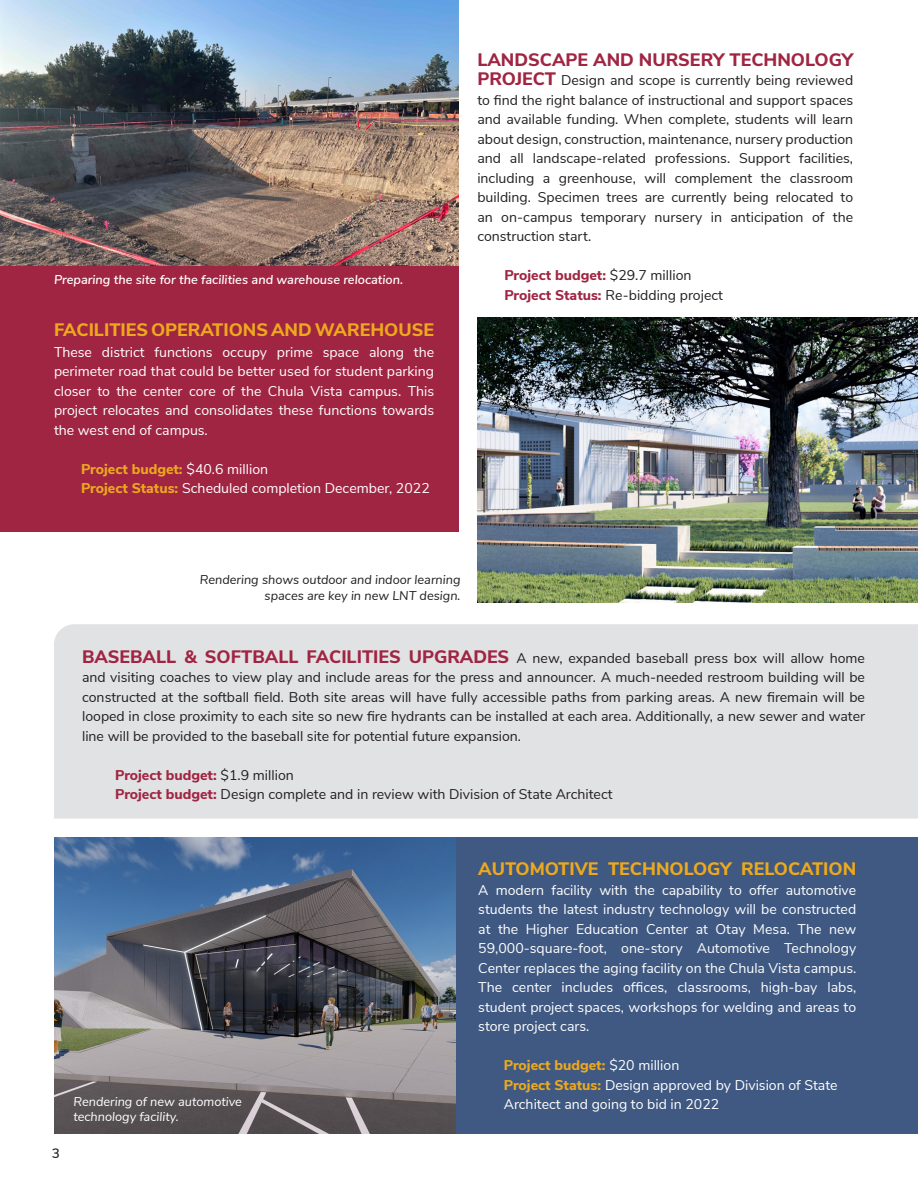
<style>
.page{position:relative;width:918px;height:1188px;background:#fff}
.page>*{position:absolute;margin:0;border:0;box-sizing:border-box;transform-origin:0 0}
._1_Nunito_Body_Text{font:800 18px "Nunito Sans";color:#eda91e}
._1_Nunito_Body_Text-2{font:800 18px "Nunito Sans";color:#a02542}
._1_Nunito_Body_Text-3{font:14.1px/19.5px "Nunito Sans";color:#231f20;text-align:justify}
._1_Nunito_Body_Text-4{font:14.1px/19.5px "Nunito Sans";color:#fff;text-align:justify}
._1_Nunito_Body_Text-5{font:800 14.1px "Nunito Sans";color:#a02542}
._1_Nunito_Body_Text-6{font:800 14.1px "Nunito Sans";color:#eda91e}
._1_Nunito_Body_Text-7{font:600 13.5px "Nunito Sans";color:#231f20}
.Nunito_Body_Text{font:italic 12.75px/15.3px "Nunito Sans";color:#231f20;text-align:right}
.Nunito_Body_Text-2{font:italic 600 12.75px "Nunito Sans";color:#fff}
.Nunito_Body_Text-3{font:italic 12.75px/15.3px "Nunito Sans";color:#fff}
.s1{font-weight:400;color:#fff}
.s2{font-weight:800;color:#eda91e}
.s3{font-weight:800;font-size:18px;color:#a02542}
.s4{font-weight:400;color:#231f20}
.s5{font-weight:800;color:#a02542}
</style>
<div class="page">
<div style="left:421px;top:837px;width:497px;height:297px;background:#3f5982"></div>
<div style="left:0;top:240px;width:459px;height:291px;background:#a02542"></div>
<img style="left:477px;top:318px;width:441px;height:285px">
<div style="left:54px;top:624px;width:864px;height:195px;background:#e1e2e4"></div>
<img style="left:54px;top:837px;width:402px;height:297px">
<img style="left:0;top:0;width:459px;height:266px">
<p class="Nunito_Body_Text-2" style="left:54px;top:270px;width:351px">Preparing the site for the facilities and warehouse relocation.</p>
<p class="_1_Nunito_Body_Text" style="left:54px;top:316px;width:382px">FACILITIES OPERATIONS AND WAREHOUSE</p>
<p class="_1_Nunito_Body_Text-4" style="left:54px;top:341px;width:382px">These district functions occupy prime space along the perimeter road that could be better used for student parking closer to the center core of the Chula Vista campus. This project relocates and consolidates these functions towards the west end of campus.</p>
<p class="_1_Nunito_Body_Text-6" style="left:81px;top:458px;width:189px">Project budget: <span class="s1">$40.6 million</span></p>
<p class="_1_Nunito_Body_Text-4" style="left:81px;top:478px;width:350px"><span class="s2">Project Status:</span> Scheduled completion December, 2022</p>
<p class="_1_Nunito_Body_Text-2" style="left:477px;top:46px;width:377px">LANDSCAPE AND NURSERY TECHNOLOGY</p>
<p class="_1_Nunito_Body_Text-3" style="left:477px;top:70px;width:377px"><span class="s3">PROJECT</span> Design and scope is currently being reviewed to find the right balance of instructional and support spaces and available funding. When complete, students will learn about design, construction, maintenance, nursery production and all landscape-related professions. Support facilities, including a greenhouse, will complement the classroom building. Specimen trees are currently being relocated to an on-campus temporary nursery in anticipation of the construction start.</p>
<p class="_1_Nunito_Body_Text-5" style="left:504px;top:265px;width:189px">Project budget: <span class="s4">$29.7 million</span></p>
<p class="_1_Nunito_Body_Text-3" style="left:504px;top:284px;width:220px"><span class="s5">Project Status:</span> Re-bidding project</p>
<p class="Nunito_Body_Text" style="left:200px;top:571px;width:262px">Rendering shows outdoor and indoor learning spaces are key in new LNT design.</p>
<p class="_1_Nunito_Body_Text-3" style="left:82px;top:647px;width:785px"><span class="s3">BASEBALL &amp; SOFTBALL FACILITIES UPGRADES</span> A new, expanded baseball press box will allow home and visiting coaches to view play and include areas for the press and announcer. A much-needed restroom building will be constructed at the softball field. Both site areas will have fully accessible paths from parking areas. A new firemain will be looped in close proximity to each site so new fire hydrants can be installed at each area. Additionally, a new sewer and water line will be provided to the baseball site for potential future expansion.</p>
<p class="_1_Nunito_Body_Text-5" style="left:115px;top:764px;width:180px">Project budget: <span class="s4">$1.9 million</span></p>
<p class="_1_Nunito_Body_Text-3" style="left:115px;top:784px;width:499px"><span class="s5">Project budget:</span> Design complete and in review with Division of State Architect</p>
<p class="_1_Nunito_Body_Text-7" style="left:52px;top:1144px;width:10px">3</p>
<p class="Nunito_Body_Text-3" style="left:73px;top:1093px;width:170px">Rendering of new automotive technology facility.</p>
<p class="_1_Nunito_Body_Text" style="left:478px;top:856px;width:379px">AUTOMOTIVE TECHNOLOGY RELOCATION</p>
<p class="_1_Nunito_Body_Text-4" style="left:478px;top:879px;width:379px">A modern facility with the capability to offer automotive students the latest industry technology will be constructed at the Higher Education Center at Otay Mesa. The new 59,000-square-foot, one-story Automotive Technology Center replaces the aging facility on the Chula Vista campus.<br>The center includes offices, classrooms, high-bay labs, student project spaces, workshops for welding and areas to store project cars.</p>
<p class="_1_Nunito_Body_Text-6" style="left:504px;top:1055px;width:177px">Project budget: <span class="s1">$20 million</span></p>
<p class="_1_Nunito_Body_Text-4" style="left:504px;top:1074px;width:335px"><span class="s2">Project Status:</span> Design approved by Division of State<br>Architect and going to bid in 2022</p>
</div>
